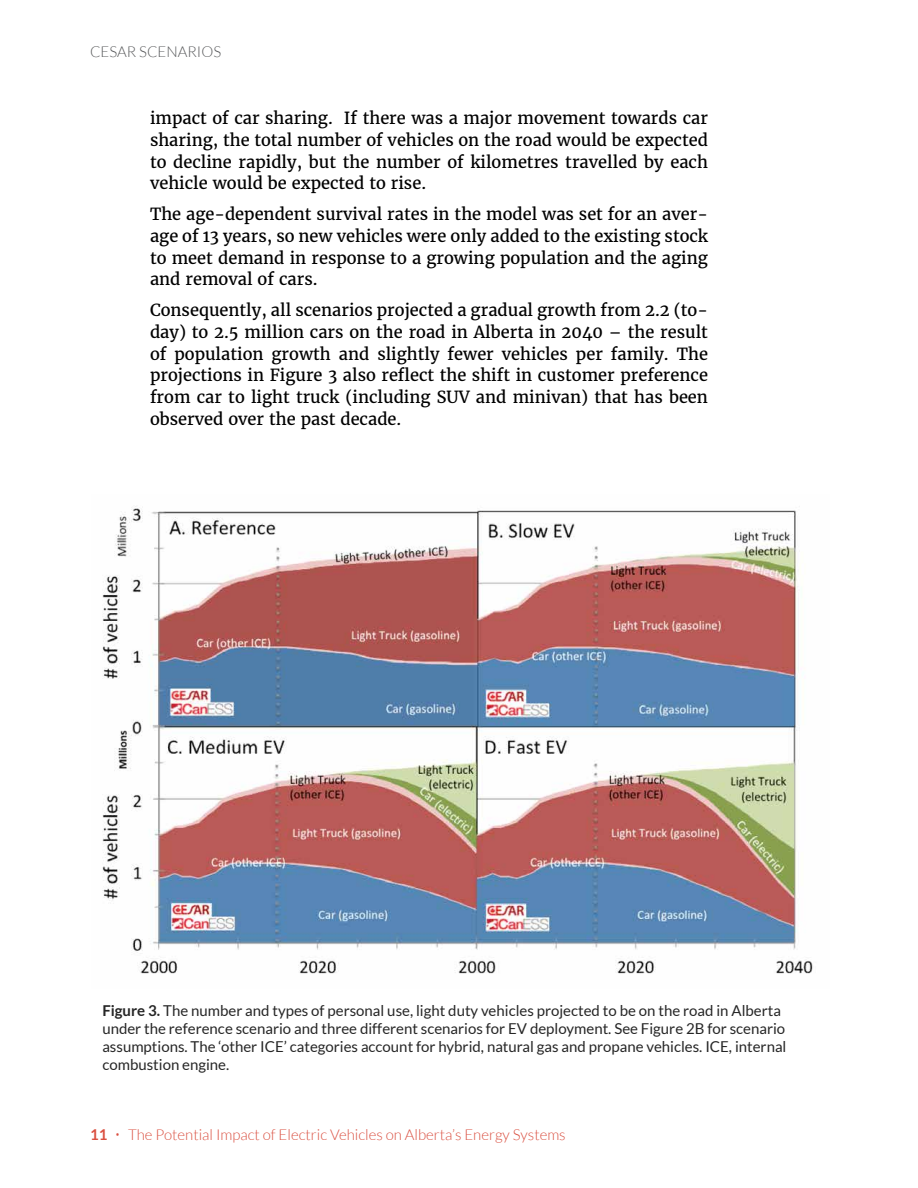
<style>
.page{position:relative;width:918px;height:1188px;background:#fff}
.page>*{position:absolute;margin:0;border:0;box-sizing:border-box;transform-origin:0 0}
.t1{font:16.5px/21.8px "Merriweather";color:#000;text-align:justify}
.t2{font:15px/18px "Lato";color:#262626}
.t3{font:300 15px "Lato";color:#da5041}
.t4{font:300 15px "Lato";color:#58595b}
.s1{font-weight:700}
.s2{font-family:"Open Sans"}
</style>
<div class="page">
<img style="left:102px;top:506px;width:711px;height:468px">
<p class="t4" style="left:90px;top:44px;width:133px">CESAR SCENARIOS</p>
<p class="t1" style="left:150px;top:107px;width:560px">impact of car sharing. If there was a major movement towards car sharing, the total number of vehicles on the road would be expected to decline rapidly, but the number of kilometres travelled by each vehicle would be expected to rise.</p>
<p class="t1" style="left:150px;top:203px;width:560px">The age-dependent survival rates in the model was set for an aver&shy;age of 13 years, so new vehicles were only added to the existing stock to meet demand in response to a growing population and the aging and removal of cars.</p>
<p class="t1" style="left:150px;top:299px;width:560px">Consequently, all scenarios projected a gradual growth from 2.2 (to&shy;day) to 2.5 million cars on the road in Alberta in 2040 – the result of population growth and slightly fewer vehicles per family. The projections in Figure 3 also reflect the shift in customer preference from car to light truck (including SUV and minivan) that has been observed over the past decade.</p>
<p class="t2" style="left:102px;top:1001px;width:686px"><span class="s1">Figure 3.</span> The number and types of personal use, light duty vehicles projected to be on the road in Alberta under the reference scenario and three different scenarios for EV deployment. See Figure 2B for scenario assumptions. The ‘other ICE’ categories account for hybrid, natural gas and propane vehicles. ICE, internal combustion engine.</p>
<p class="t3" style="left:90px;top:1127px;width:477px"><span class="s1">11</span> <span class="s2">•</span> The Potential Impact of Electric Vehicles on Alberta’s Energy Systems</p>
</div>
